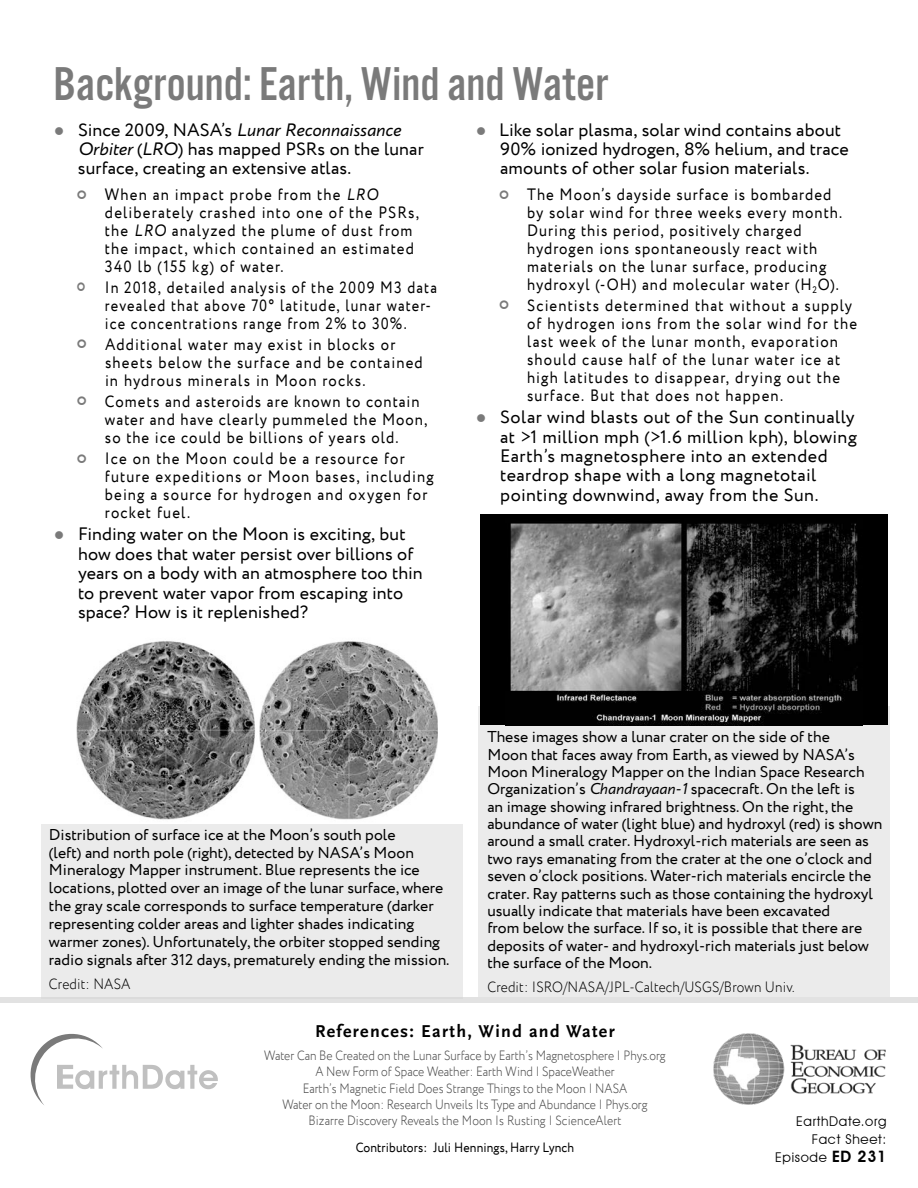
<style>
.page{position:relative;width:918px;height:1188px;background:#fff}
.page>*{position:absolute;margin:0;border:0;box-sizing:border-box;transform-origin:0 0}
.t1{font:49.35px "Alternate Got No 3 D";color:#7a7a7a}
.t2{font:18px/19.4px "Circe";letter-spacing:.01em;color:#000}
.t3{font:700 18px "Scala Sans Pro";letter-spacing:.075em;color:#000}
.t4{font:16.5px/18px "Circe";letter-spacing:.075em;color:#000;scale:.9 1}
.t5{font:16.5px/18px "Circe";letter-spacing:.075em;color:#000;scale:.87 1}
.t6{font:15.75px/17.4px "Circe";color:#000}
.t7{font:300 15px "Circe";letter-spacing:.01em;color:#000;scale:.9 1}
.t8{font:300 13.5px/16.2px "Circe";color:#474747;text-align:center;scale:.87 1}
.t9{font:13.5px "Circe";letter-spacing:.01em;color:#000;scale:.9 1}
.t10{font:13.5px/18px "Avant Garde IT Cby BT";letter-spacing:.05em;color:#000;text-align:right}
.s1{color:#7a7a7a}
.s2{font-style:italic}
.s3{font-weight:600;font-size:15.75px}
</style>
<div class="page">
<div style="left:478px;top:707px;width:412px;height:290px;background:#ebebeb"></div>
<div style="left:481px;top:514px;width:407px;height:211px;background:#000"></div>
<img style="left:510px;top:523px;width:348px;height:202px">
<img style="left:713px;top:1034px;width:173px;height:71px">
<svg style="left:30px;top:1033px;width:188px;height:72px"></svg>
<div style="left:41px;top:802px;width:421px;height:197px;background:#ebebeb"></div>
<div style="left:40px;top:634px;width:427px;height:189px;background:#fff"></div>
<img style="left:76px;top:641px;width:361px;height:179px">
<div style="left:0;top:998px;width:918px;height:5px;background:#e2e2e2"></div>
<h1 class="t1" style="left:53px;top:58px;width:556px">Background: Earth, Wind and Water</h1>
<p class="t2" style="left:78px;top:120px;width:347px;text-indent:-24px"><span class="s1">●</span> Since 2009, NASA’s <span class="s2">Lunar Reconnaissance<br>Orbiter</span> (<span class="s2">LRO</span>) has mapped PSRs on the lunar surface, creating an extensive atlas.</p>
<p class="t4" style="left:105px;top:186px;width:351px">When an impact probe from the <span class="s2">LRO </span>deliberately crashed into one of the PSRs, the <span class="s2">LRO</span> analyzed the plume of dust from the impact, which contained an estimated 340 lb (155 kg) of water.</p>
<p class="t5" style="left:105px;top:279px;width:383px">In 2018, detailed analysis of the 2009 M3 data revealed that above 70° latitude, lunar water&shy;ice concentrations range from 2% to 30%.</p>
<p class="t4" style="left:105px;top:336px;width:355px">Additional water may exist in blocks or sheets below the surface and be contained in hydrous minerals in Moon rocks.</p>
<p class="t4" style="left:105px;top:393px;width:360px">Comets and asteroids are known to contain water and have clearly pummeled the Moon, so the ice could be billions of years old.</p>
<p class="t4" style="left:105px;top:450px;width:367px">Ice on the Moon could be a resource for future expeditions or Moon bases, including being a source for hydrogen and oxygen for rocket fuel.</p>
<p class="t2" style="left:78px;top:525px;width:346px;text-indent:-24px"><span class="s1">●</span> Finding water on the Moon is exciting, but how does that water persist over billions of years on a body with an atmosphere too thin to prevent water vapor from escaping into space? How is it replenished?</p>
<p class="t2" style="left:500px;top:120px;width:350px;text-indent:-24px"><span class="s1">●</span> Like solar plasma, solar wind contains about<br>90% ionized hydrogen, 8% helium, and trace amounts of other solar fusion materials.</p>
<p class="t4" style="left:527px;top:186px;width:352px">The Moon’s dayside surface is bombarded by solar wind for three weeks every month.<br>During this period, positively charged hydrogen ions spontaneously react with materials on the lunar surface, producing hydroxyl (-OH) and molecular water (H<sub>2</sub>O).</p>
<p class="t4" style="left:527px;top:297px;width:368px">Scientists determined that without a supply of hydrogen ions from the solar wind for the last week of the lunar month, evaporation should cause half of the lunar water ice at high latitudes to disappear, drying out the surface. But that does not happen.</p>
<p class="t2" style="left:500px;top:408px;width:358px;text-indent:-24px"><span class="s1">●</span> Solar wind blasts out of the Sun continually at &gt;1 million mph (&gt;1.6 million kph), blowing Earth’s magnetosphere into an extended teardrop shape with a long magnetotail pointing downwind, away from the Sun.</p>
<p class="t6" style="left:487px;top:729px;width:396px">These images show a lunar crater on the side of the<br>Moon that faces away from Earth, as viewed by NASA’s Moon Mineralogy Mapper on the Indian Space Research Organization’s <span class="s2">Chandrayaan-1</span> spacecraft. On the left is<br>an image showing infrared brightness. On the right, the abundance of water (light blue) and hydroxyl (red) is shown around a small crater. Hydroxyl-rich materials are seen as two rays emanating from the crater at the one o’clock and seven o’clock positions. Water-rich materials encircle the crater. Ray patterns such as those containing the hydroxyl usually indicate that materials have been excavated<br>from below the surface. If so, it is possible that there are deposits of water- and hydroxyl-rich materials just below the surface of the Moon.</p>
<p class="t7" style="left:487px;top:977px;width:343px">Credit: ISRO/NASA/JPL-Caltech/USGS/Brown Univ.</p>
<p class="t6" style="left:49px;top:826px;width:402px;line-height:18px">Distribution of surface ice at the Moon’s south pole<br>(left) and north pole (right), detected by NASA’s Moon Mineralogy Mapper instrument. Blue represents the ice locations, plotted over an image of the lunar surface, where the gray scale corresponds to surface temperature (darker representing colder areas and lighter shades indicating warmer zones). Unfortunately, the orbiter stopped sending radio signals after 312 days, prematurely ending the mission.</p>
<p class="t7" style="left:49px;top:974px;width:92px">Credit: NASA</p>
<p class="t3" style="left:315px;top:1021px;width:301px">References: Earth, Wind and Water</p>
<p class="t8" style="left:264px;top:1048px;width:463px">Water Can Be Created on the Lunar Surface by Earth’s Magnetosphere | Phys.org A New Form of Space Weather: Earth Wind | SpaceWeather<br>Earth’s Magnetic Field Does Strange Things to the Moon | NASA<br>Water on the Moon: Research Unveils Its Type and Abundance | Phys.org Bizarre Discovery Reveals the Moon Is Rusting | ScienceAlert</p>
<p class="t9" style="left:356px;top:1139px;width:244px">Contributors: Juli Hennings, Harry Lynch</p>
<p class="t10" style="left:775px;top:1113px;width:113px">EarthDate.org<br>Fact Sheet:<br>Episode <span class="s3">ED 231</span></p>
</div>
